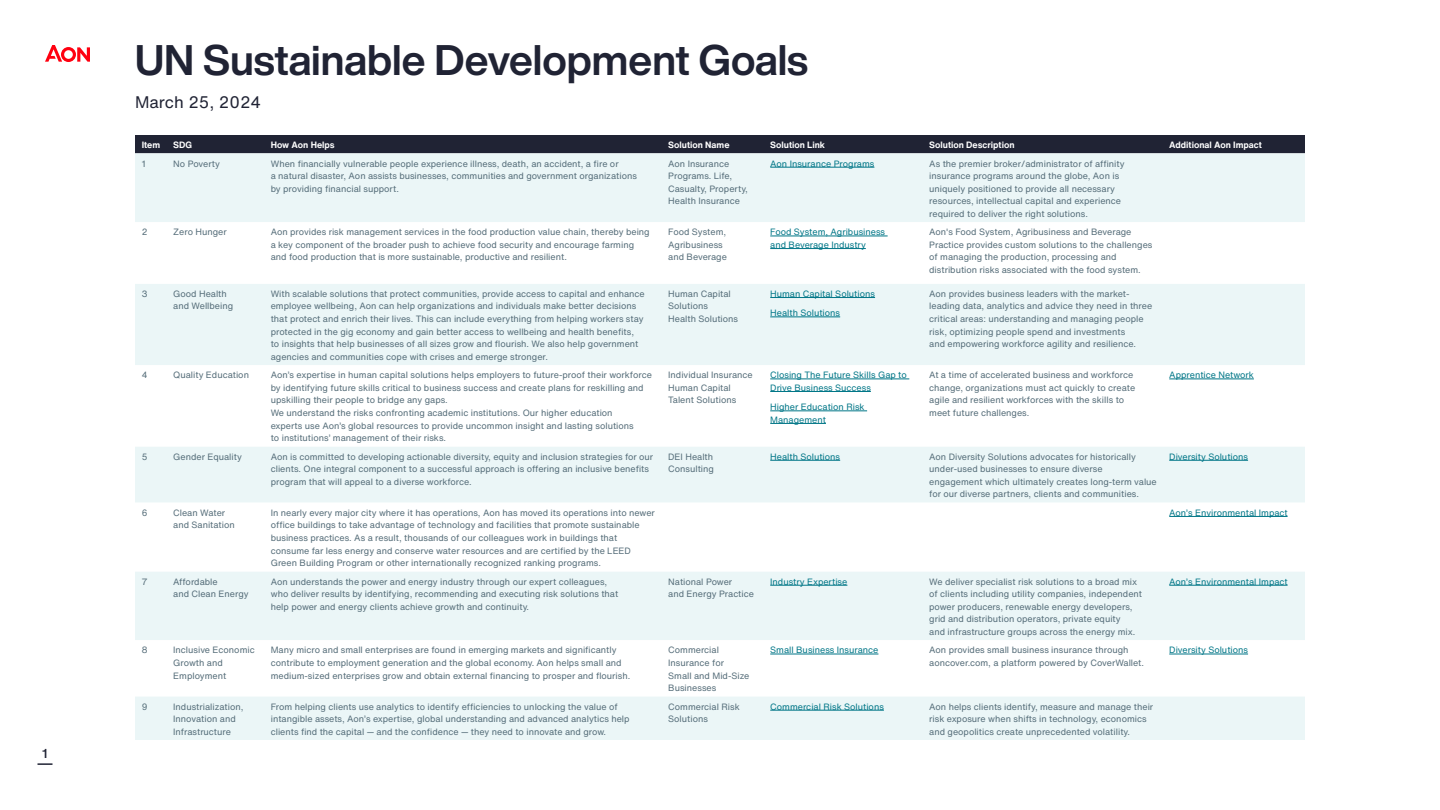
<style>
.page{position:relative;width:1440px;height:810px;background:#fff}
.page>*{position:absolute;margin:0;border:0;box-sizing:border-box;transform-origin:0 0}
.t1{font:700 42px "Helvetica Now Display";color:#202334}
.t2{font:16.5px "Helvetica Now Text";color:#202334}
.t3{font:500 12.75px "Helvetica Now Text";color:#202334}
.t4{font:9px/12.6px "Helvetica Now Text";color:#556d79}
.t5{font:9px/12.6px "Helvetica Now Text";color:#007687}
.t6{font:700 9px "Helvetica Now Text";color:#fff}
</style>
<div class="page">
<svg style="left:38px;top:763px;width:14px;height:2px"></svg>
<div style="left:135px;top:135px;width:1170px;height:18px;background:#202334"></div>
<div style="left:135px;top:153px;width:1170px;height:587px;background:#ebf6f7"></div>
<svg style="left:135px;top:222px;width:1170px;height:474px"></svg>
<hr style="left:770px;top:167px;width:104px;height:1px;background:#007687">
<hr style="left:770px;top:236px;width:118px;height:1px;background:#007687">
<hr style="left:770px;top:248px;width:96px;height:1px;background:#007687">
<hr style="left:770px;top:297px;width:105px;height:1px;background:#007687">
<hr style="left:770px;top:317px;width:70px;height:1px;background:#007687">
<hr style="left:770px;top:379px;width:139px;height:1px;background:#007687">
<hr style="left:770px;top:391px;width:101px;height:1px;background:#007687">
<hr style="left:770px;top:411px;width:97px;height:1px;background:#007687">
<hr style="left:770px;top:423px;width:56px;height:1px;background:#007687">
<hr style="left:1169px;top:379px;width:85px;height:1px;background:#007687">
<hr style="left:770px;top:460px;width:70px;height:1px;background:#007687">
<hr style="left:1169px;top:460px;width:79px;height:1px;background:#007687">
<hr style="left:1169px;top:516px;width:119px;height:1px;background:#007687">
<hr style="left:770px;top:585px;width:77px;height:1px;background:#007687">
<hr style="left:1169px;top:585px;width:119px;height:1px;background:#007687">
<hr style="left:770px;top:654px;width:108px;height:1px;background:#007687">
<hr style="left:1169px;top:654px;width:79px;height:1px;background:#007687">
<hr style="left:770px;top:710px;width:114px;height:1px;background:#007687">
<svg style="left:45px;top:45px;width:45px;height:17px"></svg>
<h3 class="t3" style="left:42px;top:745px;width:7px">1</h3>
<h1 class="t1" style="left:135px;top:31px;width:675px">UN Sustainable Development Goals</h1>
<h2 class="t2" style="left:135px;top:91px;width:128px">March 25, 2024</h2>
<p class="t6" style="left:142px;top:139px;width:20px">Item</p>
<p class="t6" style="left:173px;top:139px;width:20px">SDG</p>
<p class="t6" style="left:271px;top:139px;width:66px">How Aon Helps</p>
<p class="t6" style="left:668px;top:139px;width:63px">Solution Name</p>
<p class="t6" style="left:770px;top:139px;width:56px">Solution Link</p>
<p class="t6" style="left:929px;top:139px;width:87px">Solution Description</p>
<p class="t6" style="left:1169px;top:139px;width:94px">Additional Aon Impact</p>
<p class="t4" style="left:142px;top:157px;width:6px">1</p>
<p class="t4" style="left:173px;top:157px;width:48px">No Poverty</p>
<p class="t4" style="left:271px;top:157px;width:368px">When financially vulnerable people experience illness, death, an accident, a fire or<br>a natural disaster, Aon assists businesses, communities and government organizations by providing financial support.</p>
<p class="t4" style="left:668px;top:157px;width:81px">Aon Insurance<br>Programs. Life,<br>Casualty, Property,<br>Health Insurance</p>
<p class="t5" style="left:770px;top:157px;width:106px">Aon Insurance Programs</p>
<p class="t4" style="left:929px;top:157px;width:197px">As the premier broker/administrator of affinity insurance programs around the globe, Aon is uniquely positioned to provide all necessary resources, intellectual capital and experience required to deliver the right solutions.</p>
<p class="t4" style="left:142px;top:226px;width:7px">2</p>
<p class="t4" style="left:173px;top:226px;width:55px">Zero Hunger</p>
<p class="t4" style="left:271px;top:226px;width:380px">Aon provides risk management services in the food production value chain, thereby being a key component of the broader push to achieve food security and encourage farming and food production that is more sustainable, productive and resilient.</p>
<p class="t4" style="left:668px;top:226px;width:60px">Food System,<br>Agribusiness and Beverage</p>
<p class="t5" style="left:770px;top:226px;width:116px">Food System, Agribusiness and Beverage Industry</p>
<p class="t4" style="left:929px;top:226px;width:225px">Aon's Food System, Agribusiness and Beverage Practice provides custom solutions to the challenges of managing the production, processing and distribution risks associated with the food system.</p>
<p class="t4" style="left:142px;top:287px;width:7px">3</p>
<p class="t4" style="left:173px;top:287px;width:61px">Good Health and Wellbeing</p>
<p class="t4" style="left:271px;top:287px;width:375px">With scalable solutions that protect communities, provide access to capital and enhance employee wellbeing, Aon can help organizations and individuals make better decisions that protect and enrich their lives. This can include everything from helping workers stay protected in the gig economy and gain better access to wellbeing and health benefits, to insights that help businesses of all sizes grow and flourish. We also help government agencies and communities cope with crises and emerge stronger.</p>
<p class="t4" style="left:668px;top:287px;width:71px">Human Capital<br>Solutions<br>Health Solutions</p>
<p class="t5" style="left:770px;top:284px;width:106px;line-height:19.4px">Human Capital Solutions<br>Health Solutions</p>
<p class="t4" style="left:929px;top:287px;width:225px">Aon provides business leaders with the market&shy;leading data, analytics and advice they need in three critical areas: understanding and managing people risk, optimizing people spend and investments<br>and empowering workforce agility and resilience.</p>
<p class="t4" style="left:142px;top:369px;width:7px">4</p>
<p class="t4" style="left:173px;top:369px;width:77px">Quality Education</p>
<p class="t4" style="left:271px;top:369px;width:383px">Aon’s expertise in human capital solutions helps employers to future-proof their workforce by identifying future skills critical to business success and create plans for reskilling and upskilling their people to bridge any gaps.<br>We understand the risks confronting academic institutions. Our higher education<br>experts use Aon’s global resources to provide uncommon insight and lasting solutions<br>to institutions’ management of their risks.</p>
<p class="t4" style="left:668px;top:369px;width:86px">Individual Insurance<br>Human Capital<br>Talent Solutions</p>
<p class="t5" style="left:770px;top:369px;width:138px">Closing The Future Skills Gap to<br>Drive Business Success</p>
<p class="t4" style="left:929px;top:369px;width:208px">At a time of accelerated business and workforce change, organizations must act quickly to create agile and resilient workforces with the skills to meet future challenges.</p>
<p class="t5" style="left:1169px;top:369px;width:86px">Apprentice Network</p>
<p class="t5" style="left:770px;top:401px;width:96px">Higher Education Risk<br>Management</p>
<p class="t4" style="left:142px;top:450px;width:7px">5</p>
<p class="t4" style="left:173px;top:450px;width:70px">Gender Equality</p>
<p class="t4" style="left:271px;top:450px;width:384px">Aon is committed to developing actionable diversity, equity and inclusion strategies for our clients. One integral component to a successful approach is offering an inclusive benefits program that will appeal to a diverse workforce.</p>
<p class="t4" style="left:668px;top:450px;width:47px">DEI Health<br>Consulting</p>
<p class="t5" style="left:770px;top:450px;width:71px">Health Solutions</p>
<p class="t4" style="left:929px;top:450px;width:229px">Aon Diversity Solutions advocates for historically under-used businesses to ensure diverse engagement which ultimately creates long-term value for our diverse partners, clients and communities.</p>
<p class="t5" style="left:1169px;top:450px;width:80px">Diversity Solutions</p>
<p class="t4" style="left:142px;top:506px;width:7px">6</p>
<p class="t4" style="left:173px;top:506px;width:63px">Clean Water and Sanitation</p>
<p class="t4" style="left:271px;top:506px;width:386px">In nearly every major city where it has operations, Aon has moved its operations into newer office buildings to take advantage of technology and facilities that promote sustainable business practices. As a result, thousands of our colleagues work in buildings that consume far less energy and conserve water resources and are certified by the LEED Green Building Program or other internationally recognized ranking programs.</p>
<p class="t5" style="left:1169px;top:506px;width:120px">Aon’s Environmental Impact</p>
<p class="t4" style="left:142px;top:575px;width:7px">7</p>
<p class="t4" style="left:173px;top:575px;width:77px">Affordable<br>and Clean Energy</p>
<p class="t4" style="left:271px;top:575px;width:349px">Aon understands the power and energy industry through our expert colleagues, who deliver results by identifying, recommending and executing risk solutions that help power and energy clients achieve growth and continuity.</p>
<p class="t4" style="left:668px;top:575px;width:87px">National Power<br>and Energy Practice</p>
<p class="t5" style="left:770px;top:575px;width:79px">Industry Expertise</p>
<p class="t4" style="left:929px;top:575px;width:214px">We deliver specialist risk solutions to a broad mix of clients including utility companies, independent power producers, renewable energy developers, grid and distribution operators, private equity<br>and infrastructure groups across the energy mix.</p>
<p class="t5" style="left:1169px;top:575px;width:120px">Aon’s Environmental Impact</p>
<p class="t4" style="left:142px;top:644px;width:7px">8</p>
<p class="t4" style="left:173px;top:644px;width:83px">Inclusive Economic<br>Growth and<br>Employment</p>
<p class="t4" style="left:271px;top:644px;width:361px">Many micro and small enterprises are found in emerging markets and significantly contribute to employment generation and the global economy. Aon helps small and medium-sized enterprises grow and obtain external financing to prosper and flourish.</p>
<p class="t4" style="left:668px;top:644px;width:83px">Commercial<br>Insurance for<br>Small and Mid-Size<br>Businesses</p>
<p class="t5" style="left:770px;top:644px;width:110px">Small Business Insurance</p>
<p class="t4" style="left:929px;top:644px;width:216px">Aon provides small business insurance through aoncover.com, a platform powered by CoverWallet.</p>
<p class="t5" style="left:1169px;top:644px;width:80px">Diversity Solutions</p>
<p class="t4" style="left:142px;top:700px;width:7px">9</p>
<p class="t4" style="left:173px;top:700px;width:72px">Industrialization,<br>Innovation and<br>Infrastructure</p>
<p class="t4" style="left:271px;top:700px;width:360px">From helping clients use analytics to identify efficiencies to unlocking the value of intangible assets, Aon’s expertise, global understanding and advanced analytics help clients find the capital — and the confidence — they need to innovate and grow.</p>
<p class="t4" style="left:668px;top:700px;width:73px">Commercial Risk<br>Solutions</p>
<p class="t5" style="left:770px;top:700px;width:115px">Commercial Risk Solutions</p>
<p class="t4" style="left:929px;top:700px;width:226px">Aon helps clients identify, measure and manage their risk exposure when shifts in technology, economics and geopolitics create unprecedented volatility.</p>
</div>
